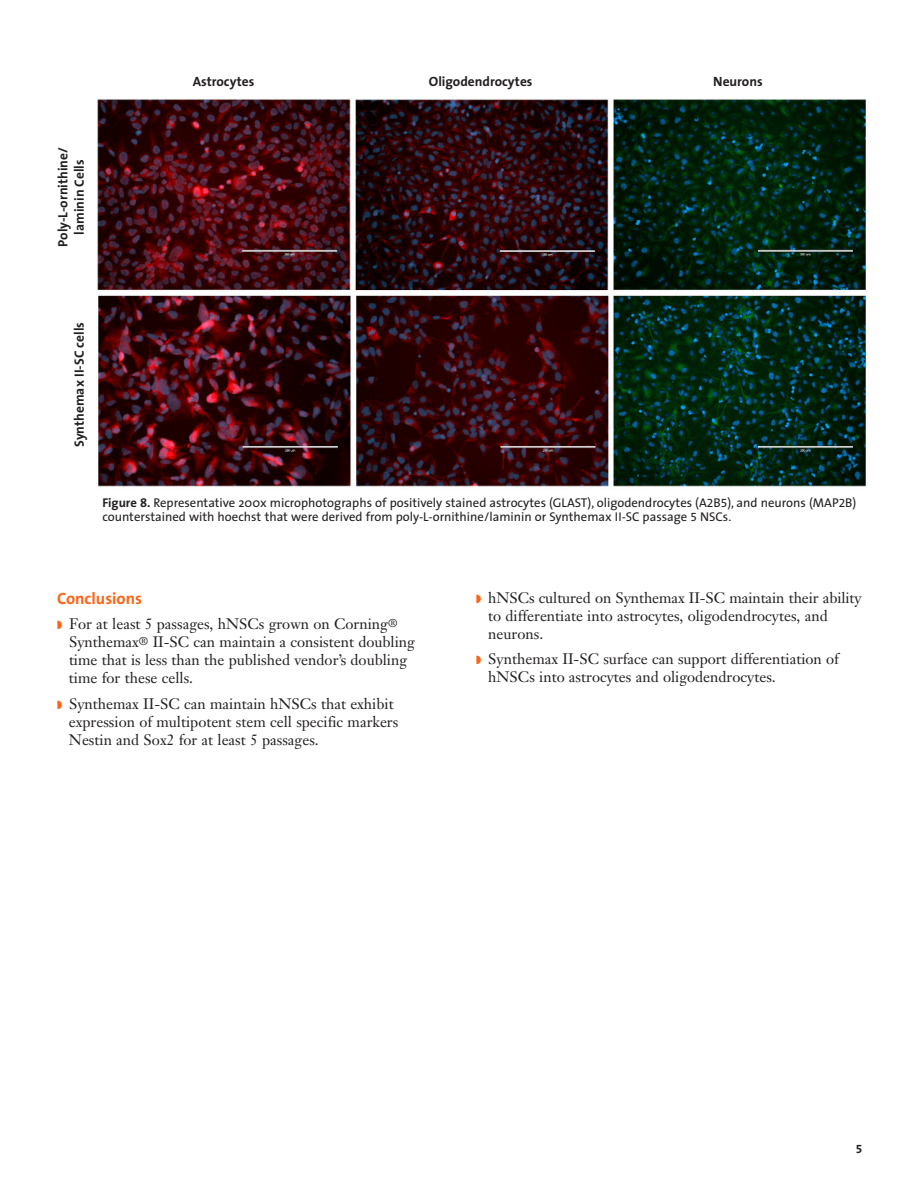
<style>
.page{position:relative;width:918px;height:1188px;background:#fff}
.page>*{position:absolute;margin:0;border:0;box-sizing:border-box;transform-origin:0 0}
.t1{font:700 16.5px "The Sans";color:#ff6316}
.t2{font:15px/18px "Janson Text";color:#231f20}
.t3{font:700 13.5px/16.2px "The Sans";color:#231f20;text-align:center}
.t4{font:12.75px/14px "The Sans";color:#231f20}
.t5{font:12px "The Sans Bold Expert";color:#231f20}
.s1{font-weight:700}
.s2{font-family:"The Sans Bold Expert"}
.s3{font-family:"The Sans Expert";font-size:12px}
.s4{color:#ff6316}
</style>
<div class="page">
<img style="left:96px;top:98px;width:772px;height:390px">
<p class="t3" style="left:56px;top:247px;width:101px;rotate:-90deg">Poly-L-ornithine/ laminin Cells</p>
<p class="t3" style="left:193px;top:75px;width:63px">Astrocytes</p>
<p class="t3" style="left:429px;top:75px;width:105px">Oligodendrocytes</p>
<p class="t3" style="left:713px;top:75px;width:51px">Neurons</p>
<p class="t3" style="left:72px;top:447px;width:126px;rotate:-90deg">Synthemax II-SC cells</p>
<p class="t4" style="left:102px;top:497px;width:755px"><span class="s1">Figure</span> <span class="s2">8</span><span class="s1">.</span> Representative 200x microphotographs of positively stained astrocytes (GLAST), oligodendrocytes (A<span class="s3">2</span>B<span class="s3">5</span>), and neurons (MAP<span class="s3">2</span>B) counterstained with hoechst that were derived from poly-L-ornithine/laminin or Synthemax II-SC passage <span class="s3">5</span> NSCs.</p>
<p class="t1" style="left:57px;top:592px;width:87px">Conclusions</p>
<p class="t2" style="left:69px;top:617px;width:348px;text-indent:-12px"><span class="s4">◗</span> For at least 5 passages, hNSCs grown on Corning<sup>® </sup>Synthemax<sup>®</sup> II-SC can maintain a consistent doubling time that is less than the published vendor’s doubling time for these cells.</p>
<p class="t2" style="left:69px;top:696px;width:331px;text-indent:-12px"><span class="s4">◗</span> Synthemax II-SC can maintain hNSCs that exhibit expression of multipotent stem cell specific markers<br>Nestin and Sox2 for at least 5 passages.</p>
<p class="t2" style="left:488px;top:590px;width:375px;text-indent:-12px"><span class="s4">◗</span> hNSCs cultured on Synthemax II-SC maintain their ability to differentiate into astrocytes, oligodendrocytes, and neurons.</p>
<p class="t2" style="left:488px;top:652px;width:352px;text-indent:-12px"><span class="s4">◗</span> Synthemax II-SC surface can support differentiation of hNSCs into astrocytes and oligodendrocytes.</p>
<p class="t5" style="left:856px;top:1145px;width:8px">5</p>
</div>
